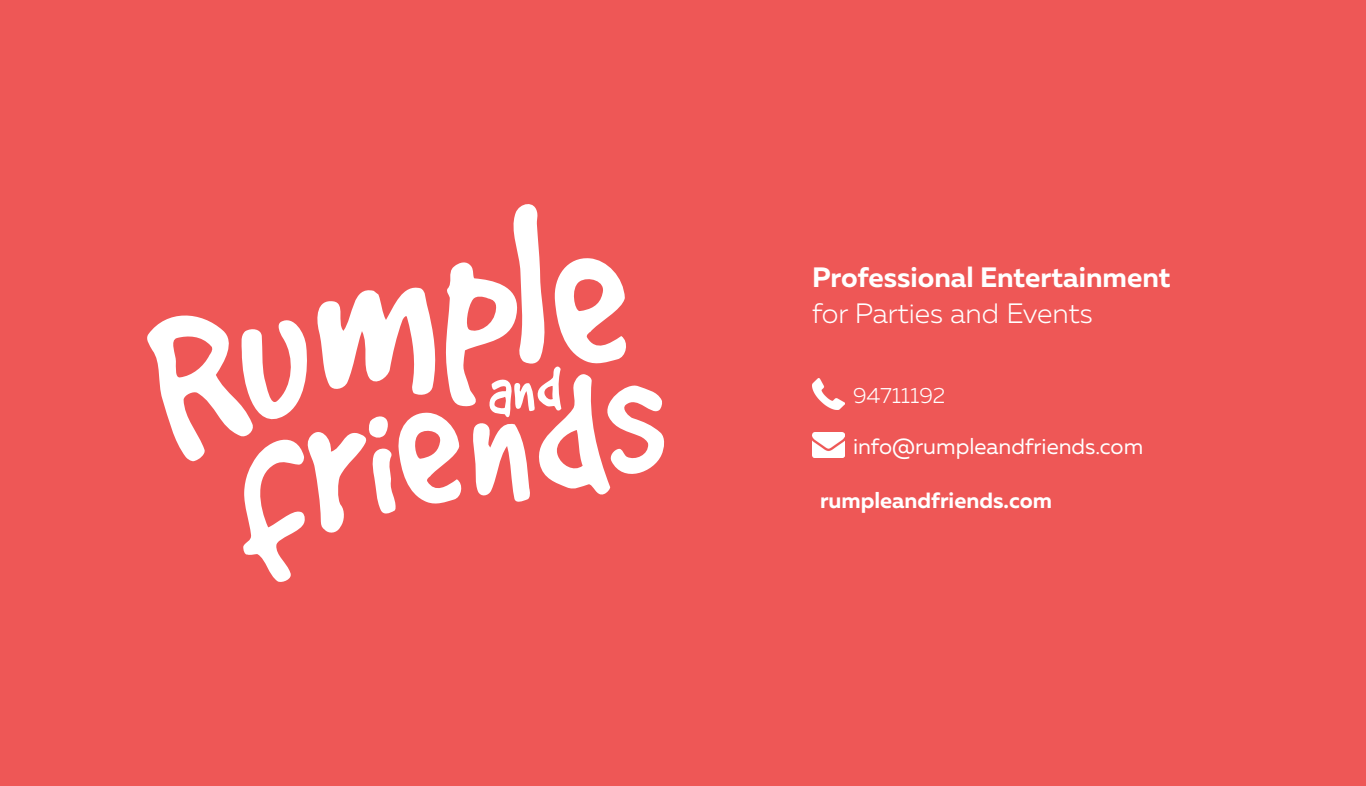
<style>
.page{position:relative;width:1366px;height:786px;background:#ee5756}
.page>*{position:absolute;margin:0;border:0;box-sizing:border-box;transform-origin:0 0}
.t1{font:700 28px "Muller";color:#fff}
.t2{font:300 28px "Muller";color:#fff}
.t3{font:22px "Muller";color:#fff}
.t4{font:700 22px "Muller";color:#fff}
.t5{font:300 22px "Muller";color:#fff}
</style>
<div class="page">
<svg style="left:147px;top:204px;width:517px;height:378px"></svg>
<img style="left:813px;top:379px;width:31px;height:31px">
<img style="left:813px;top:433px;width:31px;height:24px">
<p class="t1" style="left:812px;top:260px;width:360px">Professional Entertainment</p>
<p class="t2" style="left:812px;top:297px;width:282px">for Parties and Events</p>
<p class="t5" style="left:853px;top:382px;width:94px">94711192</p>
<p class="t3" style="left:853px;top:433px;width:292px">info@rumpleandfriends.com</p>
<p class="t4" style="left:820px;top:487px;width:234px">rumpleandfriends.com</p>
</div>
